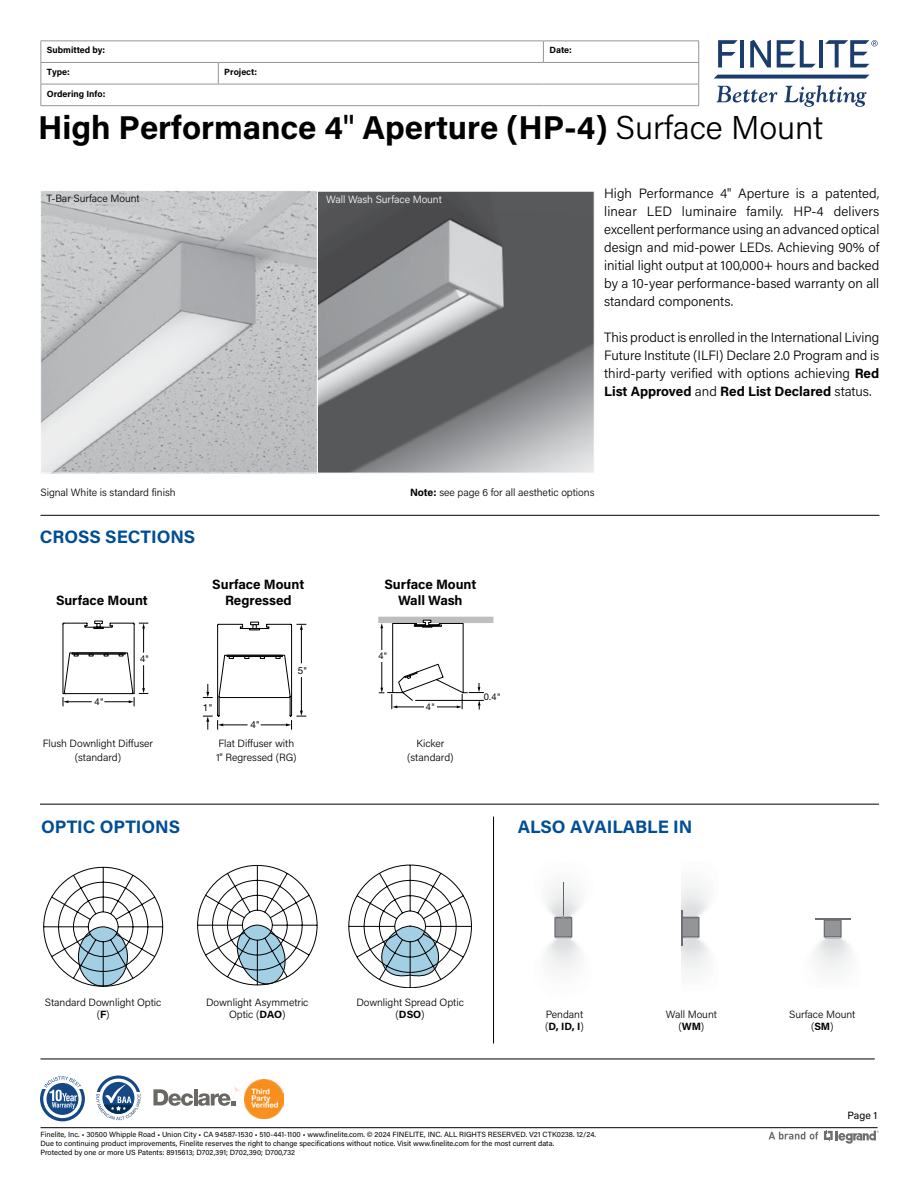
<style>
.page{position:relative;width:918px;height:1188px;background:#fff}
.page>*{position:absolute;margin:0;border:0;box-sizing:border-box;transform-origin:0 0}
.t1{font:700 33px "Acumin Pro";color:#000}
.t2{font:700 18px "Acumin Pro";color:#004e96}
.t3{font:300 13.5px/18px "Acumin Pro";letter-spacing:-.005em;color:#000;text-align:justify}
.t4{font:700 13.5px/16.2px "Acumin Pro";color:#000;text-align:center}
.t5{font:300 10.5px/12px "Acumin Pro";letter-spacing:-.005em;color:#000;text-align:center}
.t6{font:300 10.5px "Acumin Pro";letter-spacing:-.005em;color:#fff}
.t7{font:10.5px "Acumin Pro";color:#000}
.t8{font:9.75px "Helvetica Neue";color:#000}
.t9{font:9.45px "Helvetica Neue";color:#000}
.t10{font:9.3px "Helvetica Neue";color:#000}
.t11{font:700 9px "Acumin Pro";color:#000}
.t12{font:7.5px/9px "Acumin Pro";color:#000}
.s1{font-weight:500}
.s2{font-weight:300}
.s3{font-weight:700}
</style>
<div class="page">
<svg style="left:718px;top:40px;width:20px;height:27px"></svg>
<hr style="left:740px;top:40px;width:4px;height:27px;background:#1b3d6d">
<svg style="left:750px;top:40px;width:21px;height:27px"></svg>
<svg style="left:777px;top:40px;width:39px;height:27px"></svg>
<hr style="left:819px;top:40px;width:4px;height:27px;background:#1b3d6d">
<svg style="left:825px;top:40px;width:53px;height:27px"></svg>
<svg style="left:717px;top:86px;width:60px;height:17px"></svg>
<svg style="left:784px;top:85px;width:83px;height:22px"></svg>
<svg style="left:714px;top:75px;width:155px;height:4px"></svg>
<hr style="left:40px;top:1127px;width:838px;height:1px;background:#000">
<hr style="left:40px;top:40px;width:178px;height:1px;background:#939598">
<hr style="left:218px;top:40px;width:325px;height:1px;background:#939598">
<hr style="left:543px;top:40px;width:156px;height:1px;background:#939598">
<svg style="left:543px;top:41px;width:1px;height:21px"></svg>
<hr style="left:40px;top:62px;width:178px;height:1px;background:#939598">
<hr style="left:218px;top:62px;width:325px;height:1px;background:#939598">
<svg style="left:218px;top:63px;width:1px;height:21px"></svg>
<hr style="left:543px;top:62px;width:156px;height:1px;background:#939598">
<hr style="left:40px;top:84px;width:178px;height:1px;background:#939598">
<svg style="left:40px;top:41px;width:1px;height:64px"></svg>
<hr style="left:218px;top:84px;width:325px;height:1px;background:#939598">
<hr style="left:543px;top:84px;width:156px;height:1px;background:#939598">
<svg style="left:698px;top:41px;width:1px;height:64px"></svg>
<hr style="left:40px;top:105px;width:178px;height:1px;background:#939598">
<hr style="left:218px;top:105px;width:325px;height:1px;background:#939598">
<hr style="left:543px;top:105px;width:156px;height:1px;background:#939598">
<svg style="left:824px;top:1130px;width:55px;height:14px"></svg>
<svg style="left:769px;top:1132px;width:49px;height:8px"></svg>
<img style="left:42px;top:192px;width:551px;height:279px">
<div style="left:40px;top:190px;width:278px;height:283px;border:1px solid #fff"></div>
<div style="left:317px;top:191px;width:278px;height:282px;border:1px solid #fff"></div>
<hr style="left:40px;top:515px;width:839px;height:1px;background:#000">
<svg style="left:63px;top:621px;width:85px;height:85px"></svg>
<svg style="left:203px;top:622px;width:103px;height:108px"></svg>
<svg style="left:378px;top:617px;width:115px;height:93px"></svg>
<hr style="left:40px;top:804px;width:839px;height:1px;background:#000">
<img style="left:244px;top:1079px;width:39px;height:39px">
<svg style="left:40px;top:1076px;width:45px;height:45px"></svg>
<svg style="left:96px;top:1075px;width:45px;height:45px"></svg>
<hr style="left:40px;top:1059px;width:835px;height:1px;background:#000">
<svg style="left:153px;top:1087px;width:87px;height:19px"></svg>
<svg style="left:554px;top:915px;width:18px;height:23px"></svg>
<hr style="left:563px;top:882px;width:1px;height:33px;background:#636466">
<img style="left:681px;top:883px;width:28px;height:89px">
<hr style="left:681px;top:910px;width:1px;height:36px;background:#6d6e71">
<svg style="left:682px;top:916px;width:18px;height:22px"></svg>
<svg style="left:824px;top:920px;width:18px;height:18px"></svg>
<hr style="left:815px;top:919px;width:36px;height:1px;background:#6d6e71">
<hr style="left:493px;top:817px;width:1px;height:227px;background:#000">
<svg style="left:197px;top:865px;width:120px;height:120px"></svg>
<svg style="left:43px;top:867px;width:120px;height:120px"></svg>
<svg style="left:349px;top:865px;width:123px;height:123px"></svg>
<p class="t11" style="left:47px;top:44px;width:60px">Submitted by:</p>
<p class="t11" style="left:549px;top:44px;width:24px">Date:</p>
<p class="t11" style="left:47px;top:66px;width:24px">Type:</p>
<p class="t11" style="left:224px;top:66px;width:34px">Project:</p>
<p class="t11" style="left:47px;top:87px;width:60px">Ordering Info:</p>
<h1 class="t1" style="left:38px;top:104px;width:787px">High Performance 4<span class="s1">"</span> Aperture (HP-4) <span class="s2">Surface Mount</span></h1>
<p class="t5" style="left:46px;top:192px;width:95px">T-Bar Surface Mount</p>
<p class="t6" style="left:326px;top:192px;width:117px">Wall Wash Surface Mount</p>
<p class="t3" style="left:604px;top:184px;width:277px">High Performance 4" Aperture is a patented, linear LED luminaire family. HP-4 delivers excellent performance using an advanced optical design and mid-power LEDs. Achieving 90% of initial light output at 100,000+ hours and backed by a 10-year performance-based warranty on all standard components.</p>
<p class="t3" style="left:604px;top:328px;width:277px">This product is enrolled in the International Living Future Institute (ILFI) Declare 2.0 Program and is third-party verified with options achieving <span class="s3">Red List Approved</span> and <span class="s3">Red List Declared</span> status.</p>
<p class="t5" style="left:40px;top:486px;width:137px">Signal White is standard finish</p>
<h2 class="t2" style="left:40px;top:524px;width:157px">CROSS SECTIONS</h2>
<p class="t4" style="left:56px;top:592px;width:93px">Surface Mount</p>
<p class="t4" style="left:212px;top:575px;width:94px">Surface Mount<br>Regressed</p>
<p class="t9" style="left:95px;top:695px;width:11px">4"</p>
<p class="t9" style="left:140px;top:652px;width:11px">4"</p>
<p class="t8" style="left:203px;top:701px;width:11px">1"</p>
<p class="t8" style="left:250px;top:717px;width:11px">4"</p>
<p class="t8" style="left:298px;top:663px;width:11px">5"</p>
<p class="t5" style="left:43px;top:737px;width:112px;line-height:13.5px">Flush Downlight Diffuser (standard)</p>
<p class="t5" style="left:216px;top:737px;width:82px;line-height:13.5px;text-align:left">Flat Diffuser with<br>1" Regressed (RG)</p>
<p class="t5" style="left:410px;top:486px;width:186px"><span class="s3">Note:</span> see page 6 for all aesthetic options</p>
<p class="t4" style="left:385px;top:575px;width:93px">Surface Mount<br>Wall Wash</p>
<p class="t10" style="left:378px;top:649px;width:11px">4"</p>
<p class="t10" style="left:426px;top:700px;width:11px">4"</p>
<p class="t5" style="left:407px;top:737px;width:48px;line-height:13.5px">Kicker (standard)</p>
<p class="t10" style="left:484px;top:690px;width:18px">0.4"</p>
<h2 class="t2" style="left:41px;top:814px;width:140px">OPTIC OPTIONS</h2>
<h2 class="t2" style="left:518px;top:814px;width:176px">ALSO AVAILABLE IN</h2>
<p class="t5" style="left:45px;top:996px;width:118px">Standard Downlight Optic (<span class="s3">F</span>)</p>
<p class="t5" style="left:206px;top:996px;width:104px">Downlight Asymmetric<br>Optic (<span class="s3">DAO</span>)</p>
<p class="t5" style="left:356px;top:996px;width:109px">Downlight Spread Optic (<span class="s3">DSO</span>)</p>
<p class="t5" style="left:545px;top:1008px;width:40px;text-align:left">Pendant (<span class="s3">D, ID, I</span>)</p>
<p class="t12" style="left:40px;top:1129px;width:557px">Finelite, Inc. • 30500 Whipple Road • Union City • CA 94587-1530 • 510-441-1100 • www.finelite.com. © 2024 FINELITE, INC. ALL RIGHTS RESERVED. V21 CTK0238. 12/24.<br>Due to continuing product improvements, Finelite reserves the right to change specifications without notice. Visit www.finelite.com for the most current data.</p>
<p class="t12" style="left:40px;top:1148px;width:256px">Protected by one or more US Patents: 8915613; D702,391; D702,390; D700,732</p>
<p class="t5" style="left:666px;top:1008px;width:53px">Wall Mount (<span class="s3">WM</span>)</p>
<p class="t5" style="left:789px;top:1008px;width:68px">Surface Mount (<span class="s3">SM</span>)</p>
<p class="t7" style="left:848px;top:1109px;width:31px">Page 1</p>
</div>
